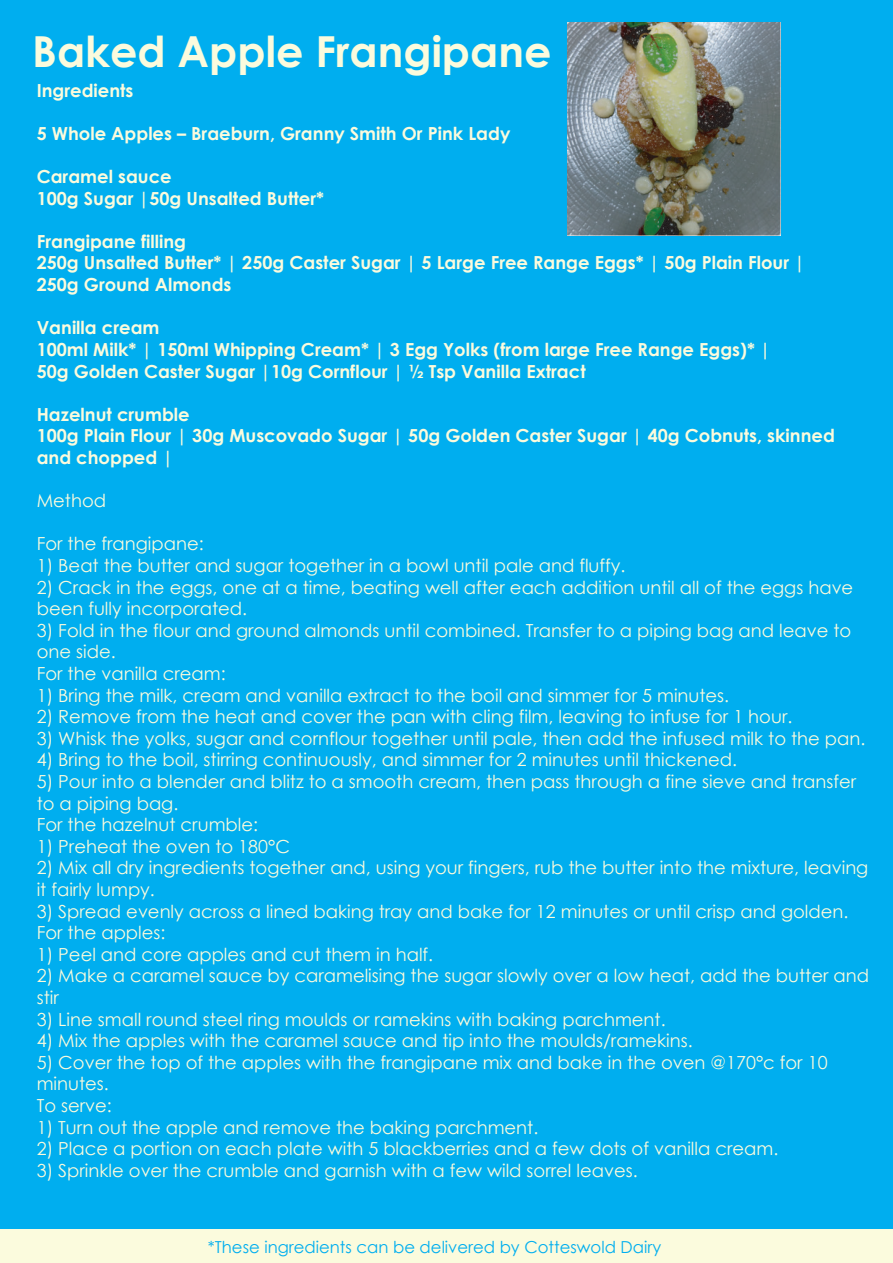
<style>
.page{position:relative;width:893px;height:1263px;background:#fff}
.page>*{position:absolute;margin:0;border:0;box-sizing:border-box;transform-origin:0 0}
.t1{font:700 42.75px "Century Gothic";color:#fbfbdd}
.t2{font:18px/21.6px "Century Gothic";color:#fbfbdd}
.t3{font:700 18px/21.6px "Century Gothic";color:#fbfbdd}
.t4{font:16.5px "Century Gothic";color:#00aeef}
</style>
<div class="page">
<div style="left:0;top:1090px;width:893px;height:173px;background:#fbfbdd"></div>
<div style="left:0;top:0;width:893px;height:1228px;background:#00aeef"></div>
<img style="left:567px;top:23px;width:214px;height:213px">
<h1 class="t1" style="left:32px;top:19px;width:521px">Baked Apple Frangipane</h1>
<p class="t3" style="left:37px;top:79px;width:98px">Ingredients</p>
<p class="t3" style="left:37px;top:122px;width:475px">5 Whole Apples – Braeburn, Granny Smith Or Pink Lady</p>
<p class="t3" style="left:37px;top:165px;width:289px">Caramel sauce<br>100g Sugar |50g Unsalted Butter*</p>
<p class="t3" style="left:37px;top:230px;width:770px">Frangipane filling<br>250g Unsalted Butter* | 250g Caster Sugar | 5 Large Free Range Eggs* | 50g Plain Flour |<br>250g Ground Almonds</p>
<p class="t3" style="left:37px;top:316px;width:735px">Vanilla cream<br>100ml Milk* | 150ml Whipping Cream* | 3 Egg Yolks (from large Free Range Eggs)* |<br>50g Golden Caster Sugar |10g Cornflour | ½ Tsp Vanilla Extract</p>
<p class="t3" style="left:37px;top:403px;width:800px">Hazelnut crumble<br>100g Plain Flour | 30g Muscovado Sugar | 50g Golden Caster Sugar | 40g Cobnuts, skinned and chopped |</p>
<p class="t2" style="left:37px;top:489px;width:71px">Method</p>
<p class="t2" style="left:37px;top:533px;width:168px">For the frangipane:</p>
<p class="t2" style="left:37px;top:554px;width:590px">1) Beat the butter and sugar together in a bowl until pale and fluffy.</p>
<p class="t2" style="left:37px;top:576px;width:818px">2) Crack in the eggs, one at a time, beating well after each addition until all of the eggs have been fully incorporated.</p>
<p class="t2" style="left:37px;top:619px;width:816px">3) Fold in the flour and ground almonds until combined. Transfer to a piping bag and leave to one side.<br>For the vanilla cream:</p>
<p class="t2" style="left:37px;top:684px;width:694px">1) Bring the milk, cream and vanilla extract to the boil and simmer for 5 minutes.</p>
<p class="t2" style="left:37px;top:705px;width:757px">2) Remove from the heat and cover the pan with cling film, leaving to infuse for 1 hour.</p>
<p class="t2" style="left:37px;top:727px;width:830px">3) Whisk the yolks, sugar and cornflour together until pale, then add the infused milk to the pan.</p>
<p class="t2" style="left:37px;top:749px;width:702px">4) Bring to the boil, stirring continuously, and simmer for 2 minutes until thickened.</p>
<p class="t2" style="left:37px;top:770px;width:821px">5) Pour into a blender and blitz to a smooth cream, then pass through a fine sieve and transfer to a piping bag.<br>For the hazelnut crumble:</p>
<p class="t2" style="left:37px;top:835px;width:255px">1) Preheat the oven to 180°C</p>
<p class="t2" style="left:37px;top:857px;width:833px">2) Mix all dry ingredients together and, using your fingers, rub the butter into the mixture, leaving it fairly lumpy.</p>
<p class="t2" style="left:37px;top:900px;width:813px">3) Spread evenly across a lined baking tray and bake for 12 minutes or until crisp and golden.<br>For the apples:</p>
<p class="t2" style="left:37px;top:943px;width:398px">1) Peel and core apples and cut them in half.</p>
<p class="t2" style="left:37px;top:965px;width:834px">2) Make a caramel sauce by caramelising the sugar slowly over a low heat, add the butter and stir</p>
<p class="t2" style="left:37px;top:1008px;width:630px">3) Line small round steel ring moulds or ramekins with baking parchment.</p>
<p class="t2" style="left:37px;top:1029px;width:658px">4) Mix the apples with the caramel sauce and tip into the moulds/ramekins.</p>
<p class="t2" style="left:37px;top:1051px;width:792px">5) Cover the top of the apples with the frangipane mix and bake in the oven @170°c for 10 minutes.<br>To serve:</p>
<p class="t2" style="left:37px;top:1116px;width:503px">1) Turn out the apple and remove the baking parchment.</p>
<p class="t2" style="left:37px;top:1137px;width:743px">2) Place a portion on each plate with 5 blackberries and a few dots of vanilla cream.</p>
<p class="t2" style="left:37px;top:1159px;width:602px">3) Sprinkle over the crumble and garnish with a few wild sorrel leaves.</p>
<p class="t4" style="left:208px;top:1235px;width:455px">*These ingredients can be delivered by Cotteswold Dairy</p>
</div>
